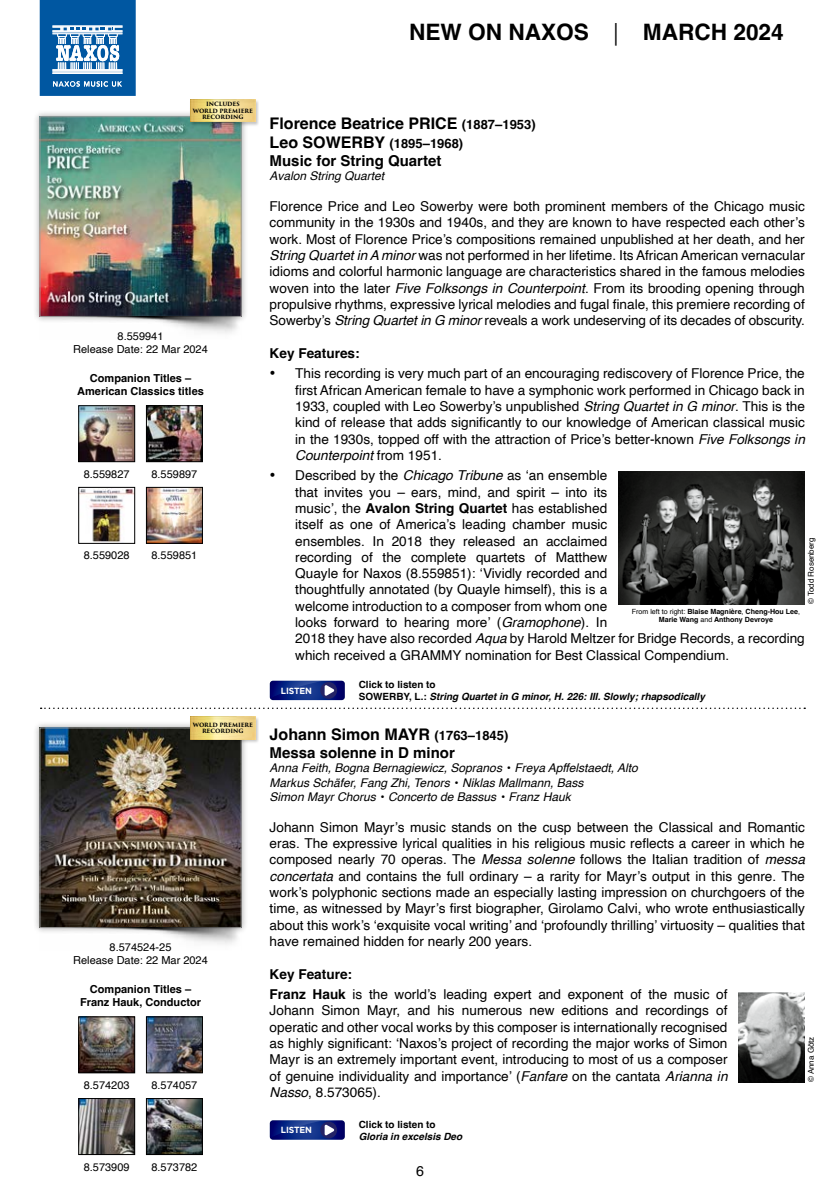
<style>
.page{position:relative;width:840px;height:1191px;background:#fff}
.page>*{position:absolute;margin:0;border:0;box-sizing:border-box;transform-origin:0 0}
.t1{font:700 22.6px "Helvetica";color:#000}
.t2{font:700 16px "Helvetica";color:#000}
.t3{font:700 15px "Helvetica";color:#000}
.t4{font:14.2px "Helvetica";color:#000}
.t5{font:13.6px/16.4px "Helvetica";color:#000;text-align:justify}
.t6{font:700 13.6px "Helvetica";color:#000}
.t7{font:700 13px "Helvetica";color:#000}
.t8{font:italic 12px/14.4px "Helvetica";color:#000}
.t9{font:11px/13.2px "Helvetica";color:#000;text-align:center}
.t10{font:700 11px/13.2px "Helvetica";color:#000;text-align:center}
.t11{font:italic 700 10px/12px "Helvetica";color:#000}
.t12{font:700 10px "Helvetica";color:#000}
.t13{font:700 8.8px "Gotham";letter-spacing:-.02em;color:#fff}
.t14{font:8px "Helvetica";color:#000}
.t15{font:700 7px/8.6px "Helvetica";color:#000;text-align:center}
.t16{font:700 5.6px/6.2px "Trajan Pro 3";letter-spacing:-.005em;color:#000;text-align:center}
.s1{font-weight:300}
.s2{font-size:13px}
.s3{font-size:16px}
.s4{font-style:italic}
.s5{font-weight:700}
.s6{font-weight:400}
.s7{font-style:normal}
</style>
<div class="page">
<svg style="left:40px;top:0;width:96px;height:96px"></svg>
<div style="left:32px;top:109px;width:216px;height:214px;background:#000;opacity:.3"></div>
<img style="left:40px;top:119px;width:201px;height:214px">
<div style="left:40px;top:117px;width:201px;height:199px;border:1px solid #9d9e9e"></div>
<svg style="left:270px;top:680px;width:74px;height:20px"></svg>
<img style="left:80px;top:489px;width:53px;height:52px">
<div style="left:78px;top:487px;width:57px;height:56px;border:1px solid #000"></div>
<img style="left:148px;top:489px;width:52px;height:52px">
<div style="left:146px;top:487px;width:56px;height:56px;border:1px solid #000"></div>
<img style="left:148px;top:407px;width:52px;height:53px">
<div style="left:146px;top:405px;width:56px;height:57px;border:1px solid #000"></div>
<img style="left:80px;top:407px;width:53px;height:53px">
<div style="left:78px;top:405px;width:57px;height:57px;border:1px solid #000"></div>
<div style="left:189px;top:99px;width:69px;height:28px;background:#000;opacity:.23"></div>
<img style="left:190px;top:99px;width:65px;height:23px">
<img style="left:618px;top:472px;width:186px;height:132px">
<svg style="left:41px;top:707px;width:763px;height:2px"></svg>
<div style="left:32px;top:720px;width:216px;height:214px;background:#000;opacity:.3"></div>
<img style="left:40px;top:729px;width:201px;height:215px">
<img style="left:80px;top:1100px;width:53px;height:52px">
<div style="left:78px;top:1098px;width:57px;height:56px;border:1px solid #000"></div>
<img style="left:148px;top:1100px;width:52px;height:52px">
<div style="left:146px;top:1098px;width:56px;height:56px;border:1px solid #000"></div>
<img style="left:148px;top:1018px;width:52px;height:53px">
<div style="left:146px;top:1016px;width:56px;height:57px;border:1px solid #000"></div>
<img style="left:80px;top:1018px;width:53px;height:53px">
<div style="left:78px;top:1016px;width:57px;height:57px;border:1px solid #000"></div>
<div style="left:189px;top:716px;width:69px;height:28px;background:#000;opacity:.23"></div>
<img style="left:190px;top:716px;width:65px;height:23px">
<img style="left:738px;top:992px;width:66px;height:90px">
<svg style="left:270px;top:1120px;width:74px;height:19px"></svg>
<h1 class="t1" style="left:409px;top:18px;width:376px">NEW ON NAXOS <span class="s1">|</span> MARCH 2024</h1>
<p class="t16" style="left:193px;top:101px;width:62px">INCLUDES<br>WORLD PREMIERE<br>RECORDING</p>
<p class="t9" style="left:73px;top:329px;width:136px">8.559941<br>Release Date: 22 Mar 2024</p>
<p class="t10" style="left:77px;top:373px;width:128px">Companion Titles –<br>American Classics titles</p>
<p class="t9" style="left:84px;top:467px;width:47px">8.559827</p>
<p class="t9" style="left:151px;top:467px;width:47px">8.559897</p>
<p class="t9" style="left:84px;top:549px;width:47px">8.559028</p>
<p class="t9" style="left:151px;top:549px;width:47px">8.559851</p>
<p class="t16" style="left:193px;top:721px;width:62px">WORLD PREMIERE<br>RECORDING</p>
<p class="t9" style="left:73px;top:940px;width:136px">8.574524-25<br>Release Date: 22 Mar 2024</p>
<p class="t10" style="left:80px;top:984px;width:123px">Companion Titles –<br>Franz Hauk, Conductor</p>
<p class="t9" style="left:84px;top:1078px;width:47px">8.574203</p>
<p class="t9" style="left:151px;top:1078px;width:47px">8.574057</p>
<p class="t9" style="left:84px;top:1160px;width:47px">8.573909</p>
<p class="t9" style="left:151px;top:1160px;width:47px">8.573782</p>
<p class="t2" style="left:269px;top:113px;width:267px">Florence Beatrice PRICE <span class="s2">(1887–1953)</span></p>
<p class="t7" style="left:269px;top:135px;width:195px"><span class="s3">Leo SOWERBY</span> (1895–1968)</p>
<p class="t3" style="left:269px;top:151px;width:173px">Music for String Quartet</p>
<p class="t8" style="left:269px;top:169px;width:116px">Avalon String Quartet</p>
<p class="t5" style="left:269px;top:198px;width:536px">Florence Price and Leo Sowerby were both prominent members of the Chicago music community in the 1930s and 1940s, and they are known to have respected each other’s work. Most of Florence Price’s compositions remained unpublished at her death, and her <span class="s4">String Quartet in A minor</span> was not performed in her lifetime. Its African American vernacular idioms and colorful harmonic language are characteristics shared in the famous melodies woven into the later <span class="s4">Five Folksongs in Counterpoint</span>. From its brooding opening through propulsive rhythms, expressive lyrical melodies and fugal finale, this premiere recording of Sowerby’s <span class="s4">String Quartet in G minor</span> reveals a work undeserving of its decades of obscurity.</p>
<p class="t6" style="left:269px;top:345px;width:91px">Key Features:</p>
<p class="t5" style="left:295px;top:366px;width:511px;text-indent:-26px">• This recording is very much part of an encouraging rediscovery of Florence Price, the first African American female to have a symphonic work performed in Chicago back in 1933, coupled with Leo Sowerby’s unpublished <span class="s4">String Quartet in G minor</span>. This is the kind of release that adds significantly to our knowledge of American classical music in the 1930s, topped off with the attraction of Price’s better-known <span class="s4">Five Folksongs in Counterpoint</span> from 1951.</p>
<p class="t5" style="left:295px;top:467px;width:511px;text-align:left;text-indent:-26px">• Described by the <span class="s4">Chicago Tribune</span> as ‘an ensemble<br>that invites you – ears, mind, and spirit – into its<br>music’, the <span class="s5">Avalon String Quartet</span> has established<br>itself as one of America’s leading chamber music<br>ensembles. In 2018 they released an acclaimed<br>recording of the complete quartets of Matthew<br>Quayle for Naxos (8.559851): ‘Vividly recorded and<br>thoughtfully annotated (by Quayle himself), this is a<br>welcome introduction to a composer from whom one<br>looks forward to hearing more’ (<span class="s4">Gramophone</span>). In<br>2018 they have also recorded <span class="s4">Aqua</span> by Harold Meltzer for Bridge Records, a recording which received a GRAMMY nomination for Best Classical Compendium.</p>
<p class="t14" style="left:804px;top:604px;width:68px;rotate:-90deg">© Todd Rosenberg</p>
<p class="t15" style="left:631px;top:607px;width:170px"><span class="s6">From left to right:</span> Blaise Magnière<span class="s6">,</span> Cheng-Hou Lee<span class="s6">,<br></span>Marie Wang <span class="s6">and</span> Anthony Devroye</p>
<p class="t13" style="left:281px;top:685px;width:33px">LISTEN</p>
<p class="t11" style="left:358px;top:680px;width:347px"><span class="s7">Click to listen to<br>SOWERBY, L.:</span> String Quartet in G minor, H. 226: III. Slowly; rhapsodically</p>
<p class="t2" style="left:269px;top:724px;width:240px">Johann Simon MAYR <span class="s2">(1763–1845)</span></p>
<p class="t3" style="left:269px;top:743px;width:187px">Messa solenne in D minor</p>
<p class="t8" style="left:269px;top:761px;width:369px">Anna Feith, Bogna Bernagiewicz, Sopranos <span class="s7">•</span> Freya Apffelstaedt, Alto<br>Markus Schäfer, Fang Zhi, Tenors <span class="s7">•</span> Niklas Mallmann, Bass<br>Simon Mayr Chorus <span class="s7">•</span> Concerto de Bassus <span class="s7">•</span> Franz Hauk</p>
<p class="t5" style="left:269px;top:819px;width:536px">Johann Simon Mayr’s music stands on the cusp between the Classical and Romantic eras. The expressive lyrical qualities in his religious music reflects a career in which he composed nearly 70 operas. The <span class="s4">Messa solenne</span> follows the Italian tradition of <span class="s4">messa concertata</span> and contains the full ordinary – a rarity for Mayr’s output in this genre. The work’s polyphonic sections made an especially lasting impression on churchgoers of the time, as witnessed by Mayr’s first biographer, Girolamo Calvi, who wrote enthusiastically about this work’s ‘exquisite vocal writing’ and ‘profoundly thrilling’ virtuosity – qualities that have remained hidden for nearly 200 years.</p>
<p class="t5" style="left:269px;top:964px;width:459px;line-height:20.4px"><span class="s5">Key Feature:<br>Franz Hauk</span> is the world’s leading expert and exponent of the music of</p>
<p class="t5" style="left:269px;top:1002px;width:459px">Johann Simon Mayr, and his numerous new editions and recordings of operatic and other vocal works by this composer is internationally recognised as highly significant: ‘Naxos’s project of recording the major works of Simon Mayr is an extremely important event, introducing to most of us a composer of genuine individuality and importance’ (<span class="s4">Fanfare</span> on the cantata <span class="s4">Arianna in Nasso</span>, 8.573065).</p>
<p class="t14" style="left:804px;top:1082px;width:47px;rotate:-90deg">© Anna Gӧtz</p>
<p class="t13" style="left:281px;top:1125px;width:33px">LISTEN</p>
<p class="t12" style="left:358px;top:1118px;width:78px">Click to listen to</p>
<p class="t11" style="left:358px;top:1131px;width:105px">Gloria in excelsis Deo</p>
<p class="t4" style="left:416px;top:1160px;width:9px">6</p>
</div>
